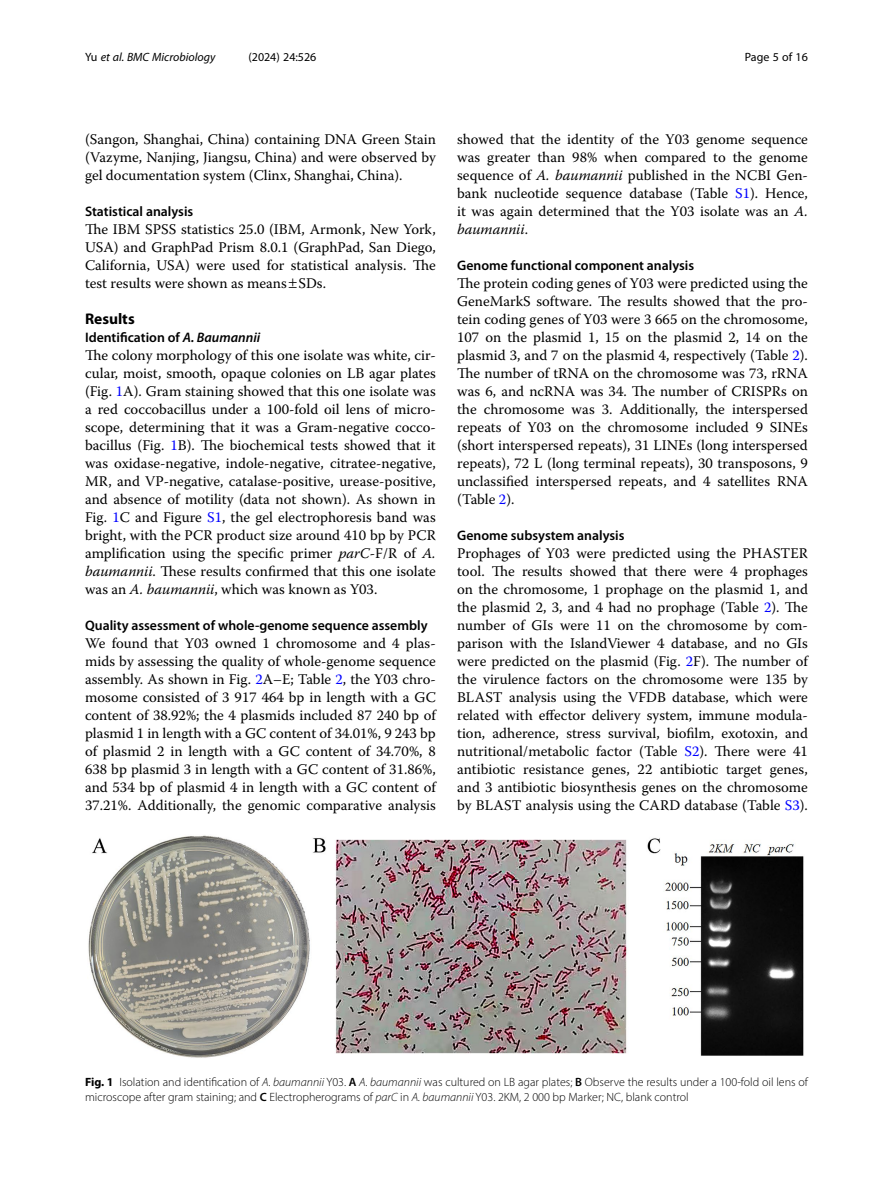
<style>
.page{position:relative;width:893px;height:1191px;background:#fff}
.page>*{position:absolute;margin:0;border:0;box-sizing:border-box;transform-origin:0 0}
.Head_1{font:700 15.45px "Myriad Pro";color:#000}
.Body_Text{font:14.7px/18px "Warnock Pro";color:#000;text-align:justify}
.Head_2{font:600 13.8px "Myriad Pro";color:#000}
.Head_2_After_1{font:600 13.8px "Myriad Pro";color:#000}
.Figure_Caption{font:300 12px/15px "Myriad Pro";color:#000}
.t1{font:italic 12px "Myriad Pro";color:#000}
.t2{font:12px "Myriad Pro";color:#000}
.s1{font-style:normal}
.s2{font-style:italic}
.s3{color:#00f}
.s4{font-weight:700}
.s5{font-weight:600}
</style>
<div class="page">
<img style="left:88px;top:835px;width:716px;height:223px">
<p class="t1" style="left:85px;top:50px;width:132px"><span class="s1">Yu</span> et al. BMC Microbiology</p>
<p class="t2" style="left:248px;top:50px;width:70px">(2024) 24:526</p>
<p class="t2" style="left:745px;top:50px;width:65px">Page 5 of 16</p>
<p class="Body_Text" style="left:85px;top:130px;width:352px">(Sangon, Shanghai, China) containing DNA Green Stain (Vazyme, Nanjing, Jiangsu, China) and were observed by gel documentation system (Clinx, Shanghai, China).</p>
<p class="Head_2" style="left:85px;top:203px;width:110px">Statistical analysis</p>
<p class="Body_Text" style="left:85px;top:220px;width:352px">The IBM SPSS statistics 25.0 (IBM, Armonk, New York, USA) and GraphPad Prism 8.0.1 (GraphPad, San Diego, California, USA) were used for statistical analysis. The test results were shown as means SDs.</p>
<p class="Head_1" style="left:85px;top:309px;width:51px">Results</p>
<p class="Head_2_After_1" style="left:85px;top:329px;width:177px">Identification of <span class="s2">A. Baumannii</span></p>
<p class="Body_Text" style="left:85px;top:346px;width:352px">The colony morphology of this one isolate was white, cir&shy;cular, moist, smooth, opaque colonies on LB agar plates (Fig. <span class="s3">1</span>A). Gram staining showed that this one isolate was a red coccobacillus under a 100-fold oil lens of micro&shy;scope, determining that it was a Gram-negative cocco&shy;bacillus (Fig. <span class="s3">1</span>B). The biochemical tests showed that it was oxidase-negative, indole-negative, citratee-negative, MR, and VP-negative, catalase-positive, urease-positive, and absence of motility (data not shown). As shown in Fig. <span class="s3">1</span>C and Figure <span class="s3">S1</span>, the gel electrophoresis band was bright, with the PCR product size around 410 bp by PCR amplification using the specific primer <span class="s2">parC</span>-F/R of <span class="s2">A. baumannii</span>. These results confirmed that this one isolate was an <span class="s2">A. baumannii</span>, which was known as Y03.</p>
<p class="Head_2" style="left:85px;top:617px;width:344px">Quality assessment of whole-genome sequence assembly</p>
<p class="Body_Text" style="left:85px;top:634px;width:352px">We found that Y03 owned 1 chromosome and 4 plas&shy;mids by assessing the quality of whole-genome sequence assembly. As shown in Fig. <span class="s3">2</span>A–E; Table <span class="s3">2</span>, the Y03 chro&shy;mosome consisted of 3 917 464 bp in length with a GC content of 38.92%; the 4 plasmids included 87 240 bp of plasmid 1 in length with a GC content of 34.01%, 9 243 bp of plasmid 2 in length with a GC content of 34.70%, 8<br>638 bp plasmid 3 in length with a GC content of 31.86%, and 534 bp of plasmid 4 in length with a GC content of 37.21%. Additionally, the genomic comparative analysis</p>
<p class="Body_Text" style="left:457px;top:130px;width:352px">showed that the identity of the Y03 genome sequence was greater than 98% when compared to the genome sequence of <span class="s2">A. baumannii</span> published in the NCBI Gen&shy;bank nucleotide sequence database (Table <span class="s3">S1</span>). Hence, it was again determined that the Y03 isolate was an <span class="s2">A. baumannii</span>.</p>
<p class="Head_2" style="left:457px;top:257px;width:238px">Genome functional component analysis</p>
<p class="Body_Text" style="left:457px;top:274px;width:352px">The protein coding genes of Y03 were predicted using the GeneMarkS software. The results showed that the pro&shy;tein coding genes of Y03 were 3 665 on the chromosome, 107 on the plasmid 1, 15 on the plasmid 2, 14 on the plasmid 3, and 7 on the plasmid 4, respectively (Table <span class="s3">2</span>).<br>The number of tRNA on the chromosome was 73, rRNA was 6, and ncRNA was 34. The number of CRISPRs on the chromosome was 3. Additionally, the interspersed repeats of Y03 on the chromosome included 9 SINEs (short interspersed repeats), 31 LINEs (long interspersed repeats), 72 L (long terminal repeats), 30 transposons, 9 unclassified interspersed repeats, and 4 satellites RNA (Table <span class="s3">2</span>).</p>
<p class="Head_2" style="left:457px;top:527px;width:169px">Genome subsystem analysis</p>
<p class="Body_Text" style="left:457px;top:544px;width:352px">Prophages of Y03 were predicted using the PHASTER tool. The results showed that there were 4 prophages on the chromosome, 1 prophage on the plasmid 1, and the plasmid 2, 3, and 4 had no prophage (Table <span class="s3">2</span>). The number of GIs were 11 on the chromosome by com&shy;parison with the IslandViewer 4 database, and no GIs were predicted on the plasmid (Fig. <span class="s3">2</span>F). The number of the virulence factors on the chromosome were 135 by BLAST analysis using the VFDB database, which were related with effector delivery system, immune modula&shy;tion, adherence, stress survival, biofilm, exotoxin, and nutritional/metabolic factor (Table <span class="s3">S2</span>). There were 41 antibiotic resistance genes, 22 antibiotic target genes, and 3 antibiotic biosynthesis genes on the chromosome by BLAST analysis using the CARD database (Table <span class="s3">S3</span>).</p>
<p class="Figure_Caption" style="left:85px;top:1074px;width:724px"><span class="s4">Fig. 1</span> Isolation and identification of <span class="s2">A. baumannii</span> Y03. <span class="s5">A</span> <span class="s2">A. baumannii</span> was cultured on LB agar plates; <span class="s5">B</span> Observe the results under a 100-fold oil lens of microscope after gram staining; and <span class="s5">C</span> Electropherograms of <span class="s2">parC</span> in <span class="s2">A. baumannii</span> Y03. 2KM, 2 000 bp Marker; NC, blank control</p>
</div>
